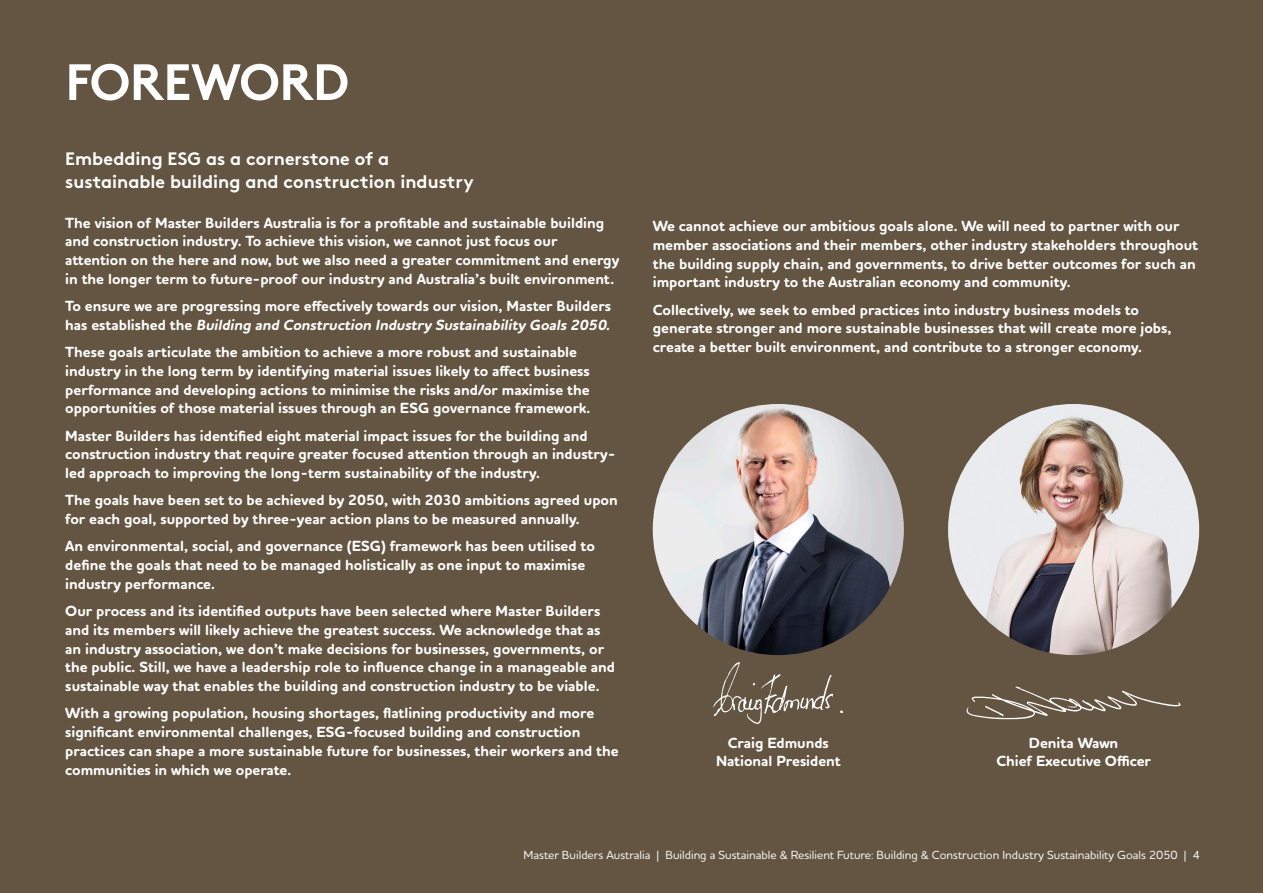
<style>
.page{position:relative;width:1263px;height:893px;background:#645542}
.page>*{position:absolute;margin:0;border:0;box-sizing:border-box;transform-origin:0 0}
.Head_1{font:700 51px "Brown";letter-spacing:-.01em;color:#fff}
.Intro_body{font:700 18px/22.5px "Brown";color:#fff}
.Body_white{font:700 15px/18.8px "Houschka Rounded";color:#fff}
.t1{font:500 12px "Houschka Rounded";color:#fff}
.s1{font-style:italic}
</style>
<div class="page">
<img style="left:653px;top:404px;width:251px;height:251px;border-radius:126px">
<img style="left:948px;top:404px;width:251px;height:251px;border-radius:126px">
<svg style="left:713px;top:662px;width:120px;height:62px"></svg>
<svg style="left:966px;top:686px;width:215px;height:33px"></svg>
<p class="Head_1" style="left:65px;top:41px;width:285px">FOREWORD</p>
<p class="Intro_body" style="left:65px;top:146px;width:410px">Embedding ESG as a cornerstone of a sustainable building and construction industry</p>
<p class="Body_white" style="left:65px;top:213px;width:555px">The vision of Master Builders Australia is for a profitable and sustainable building and construction industry. To achieve this vision, we cannot just focus our attention on the here and now, but we also need a greater commitment and energy in the longer term to future-proof our industry and Australia’s built environment.</p>
<p class="Body_white" style="left:65px;top:297px;width:547px">To ensure we are progressing more effectively towards our vision, Master Builders h a s e s t a b l i s h e d t h e <span class="s1">Building and Construction Industry Sustainability Goals2050</span>.</p>
<p class="Body_white" style="left:65px;top:343px;width:526px">These goals articulate the ambition to achieve a more robust and sustainable industry in the long term by identifying material issues likely to affect business performance and developing actions to minimise the risks and/or maximise the opportunities of those material issues through an ESG governance framework.</p>
<p class="Body_white" style="left:65px;top:426px;width:552px">Master Builders has identified eight material impact issues for the building and construction industry that require greater focused attention through an industry&shy;led approach to improving the long-term sustainability of the industry.</p>
<p class="Body_white" style="left:65px;top:491px;width:554px">The goals have been set to be achieved by 2050, with 2030 ambitions agreed upon for each goal, supported by three-year action plans to be measured annually.</p>
<p class="Body_white" style="left:65px;top:537px;width:531px">An environmental, social, and governance (ESG) framework has been utilised to define the goals that need to be managed holistically as one input to maximise industry performance.</p>
<p class="Body_white" style="left:65px;top:602px;width:551px">Our process and its identified outputs have been selected where Master Builders and its members will likely achieve the greatest success. We acknowledge that as an industry association, we don’t make decisions for businesses, governments, or the public. Still, we have a leadership role to influence change in a manageable and sustainable way that enables the building and construction industry to be viable.</p>
<p class="Body_white" style="left:65px;top:704px;width:555px">With a growing population, housing shortages, flatlining productivity and more significant environmental challenges, ESG-focused building and construction practices can shape a more sustainable future for businesses, their workers and the communities in which we operate.</p>
<p class="Body_white" style="left:653px;top:217px;width:547px">We cannot achieve our ambitious goals alone. We will need to partner with our member associations and their members, other industry stakeholders throughout the building supply chain, and governments, to drive better outcomes for such an important industry to the Australian economy and community.</p>
<p class="Body_white" style="left:653px;top:300px;width:520px">Collectively, we seek to embed practices into industry business models to generate stronger and more sustainable businesses that will create more jobs, create a better built environment, and contribute to a stronger economy.</p>
<p class="Body_white" style="left:728px;top:733px;width:103px">Craig Edmunds</p>
<p class="Body_white" style="left:716px;top:752px;width:126px">National President</p>
<p class="Body_white" style="left:1029px;top:733px;width:91px">Denita Wawn</p>
<p class="Body_white" style="left:996px;top:752px;width:156px">Chief Executive Officer</p>
<p class="t1" style="left:523px;top:847px;width:678px">Master Builders Australia | Building a Sustainable &amp; Resilient Future: Building &amp; Construction Industry Sustainability Goals 2050 | 4</p>
</div>
